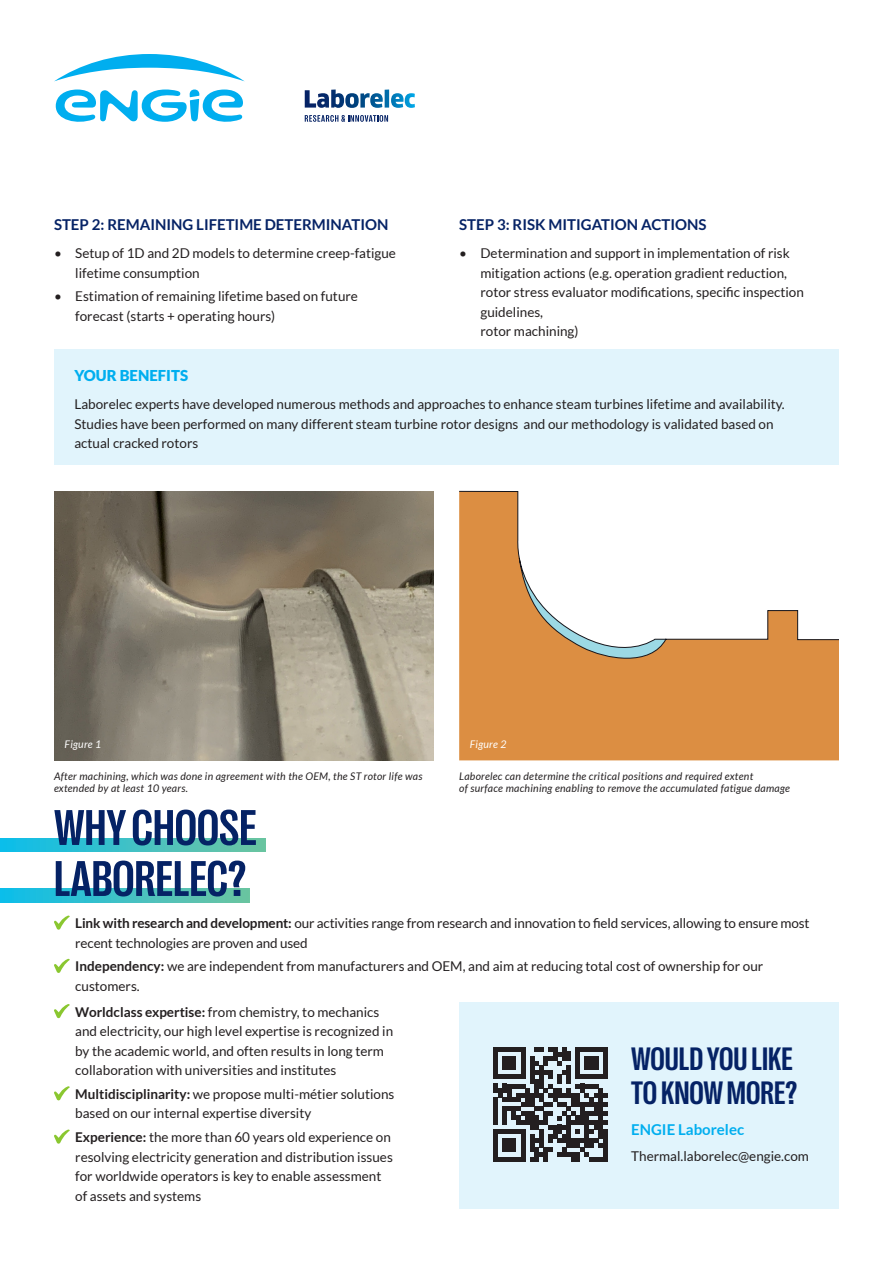
<style>
.page{position:relative;width:893px;height:1263px;background:#fff}
.page>*{position:absolute;margin:0;border:0;box-sizing:border-box;transform-origin:0 0}
.t1{font:700 condensed 51px/51px "Right Grotesk";color:#052265}
.t2{font:700 condensed 33px "Right Grotesk";color:#052265}
.t3{font:700 15px "Lato";color:#052265}
.t4{font:700 15px "Lato";color:#00aeef}
.t5{font:900 15px "Lato";color:#00aeef}
.t6{font:13.5px/19.5px "Lato";color:#231f20}
.t7{font:italic 10.5px/12px "Lato";letter-spacing:.025em;color:#231f20}
.t8{font:italic 10.5px "Lato";letter-spacing:.025em;color:#fff}
.s1{font-weight:700}
</style>
<div class="page">
<div style="left:54px;top:350px;width:785px;height:115px;background:#e1f4fc"></div>
<svg style="left:305px;top:90px;width:78px;height:18px"></svg>
<hr style="left:385px;top:90px;width:4px;height:18px;background:#006eab">
<svg style="left:391px;top:93px;width:24px;height:15px"></svg>
<svg style="left:305px;top:115px;width:83px;height:7px"></svg>
<svg style="left:54px;top:54px;width:191px;height:68px"></svg>
<div style="left:459px;top:1002px;width:380px;height:207px;background:#e1f4fc"></div>
<svg style="left:0;top:838px;width:266px;height:14px;background:#3ec0c4"></svg>
<svg style="left:0;top:889px;width:250px;height:13px;background:#3fc0c4"></svg>
<svg style="left:54px;top:1004px;width:16px;height:14px"></svg>
<svg style="left:54px;top:1086px;width:16px;height:14px"></svg>
<svg style="left:54px;top:1129px;width:16px;height:15px"></svg>
<img style="left:54px;top:491px;width:380px;height:269px">
<div style="left:459px;top:667px;width:380px;height:93px;background:#dc8e42"></div>
<svg style="left:459px;top:491px;width:380px;height:176px"></svg>
<svg style="left:493px;top:1047px;width:114px;height:114px"></svg>
<svg style="left:54px;top:915px;width:16px;height:15px"></svg>
<svg style="left:54px;top:958px;width:16px;height:15px"></svg>
<p class="t3" style="left:54px;top:216px;width:336px">STEP 2: REMAINING LIFETIME DETERMINATION</p>
<p class="t6" style="left:75px;top:243px;width:322px;text-indent:-21px">• Setup of 1D and 2D models to determine creep-fatigue lifetime consumption</p>
<p class="t6" style="left:75px;top:287px;width:284px;text-indent:-21px">• Estimation of remaining lifetime based on future forecast (starts + operating hours)</p>
<p class="t3" style="left:459px;top:216px;width:249px">STEP 3: RISK MITIGATION ACTIONS</p>
<p class="t6" style="left:480px;top:243px;width:325px;text-indent:-21px">• Determination and support in implementation of risk mitigation actions (e.g. operation gradient reduction, rotor stress evaluator modifications, specific inspection guidelines,<br>rotor machining)</p>
<p class="t5" style="left:74px;top:367px;width:115px">YOUR BENEFITS</p>
<p class="t6" style="left:74px;top:394px;width:712px">Laborelec experts have developed numerous methods and approaches to enhance steam turbines lifetime and availability.<br>Studies have been performed on many different steam turbine rotor designs and our methodology is validated based on actual cracked rotors</p>
<p class="t8" style="left:65px;top:738px;width:38px">Figure 1</p>
<p class="t7" style="left:54px;top:770px;width:370px">After machining, which was done in agreement with the OEM, the ST rotor life was extended by at least 10 years.</p>
<p class="t1" style="left:54px;top:802px;width:204px">WHY CHOOSE<br>LABORELEC?</p>
<p class="t8" style="left:470px;top:738px;width:38px">Figure 2</p>
<p class="t7" style="left:459px;top:770px;width:332px">Laborelec can determine the critical positions and required extent<br>of surface machining enabling to remove the accumulated fatigue damage</p>
<p class="t6" style="left:75px;top:913px;width:736px"><span class="s1">Link with research and development:</span> our activities range from research and innovation to field services, allowing to ensure most recent technologies are proven and used</p>
<p class="t6" style="left:75px;top:957px;width:689px"><span class="s1">Independency:</span> we are independent from manufacturers and OEM, and aim at reducing total cost of ownership for our customers.</p>
<p class="t6" style="left:75px;top:1002px;width:319px"><span class="s1">Worldclass expertise:</span> from chemistry, to mechanics and electricity, our high level expertise is recognized in by the academic world, and often results in long term collaboration with universities and institutes</p>
<p class="t6" style="left:75px;top:1084px;width:321px"><span class="s1">Multidisciplinarity:</span> we propose multi-métier solutions based on our internal expertise diversity</p>
<p class="t6" style="left:75px;top:1127px;width:319px"><span class="s1">Experience:</span> the more than 60 years old experience on resolving electricity generation and distribution issues for worldwide operators is key to enable assessment of assets and systems</p>
<p class="t2" style="left:631px;top:1041px;width:163px">WOULD YOU LIKE</p>
<p class="t2" style="left:631px;top:1076px;width:167px">TO KNOW MORE?</p>
<p class="t4" style="left:631px;top:1121px;width:114px">ENGIE Laborelec</p>
<p class="t6" style="left:631px;top:1147px;width:179px">Thermal.laborelec@engie.com</p>
</div>
